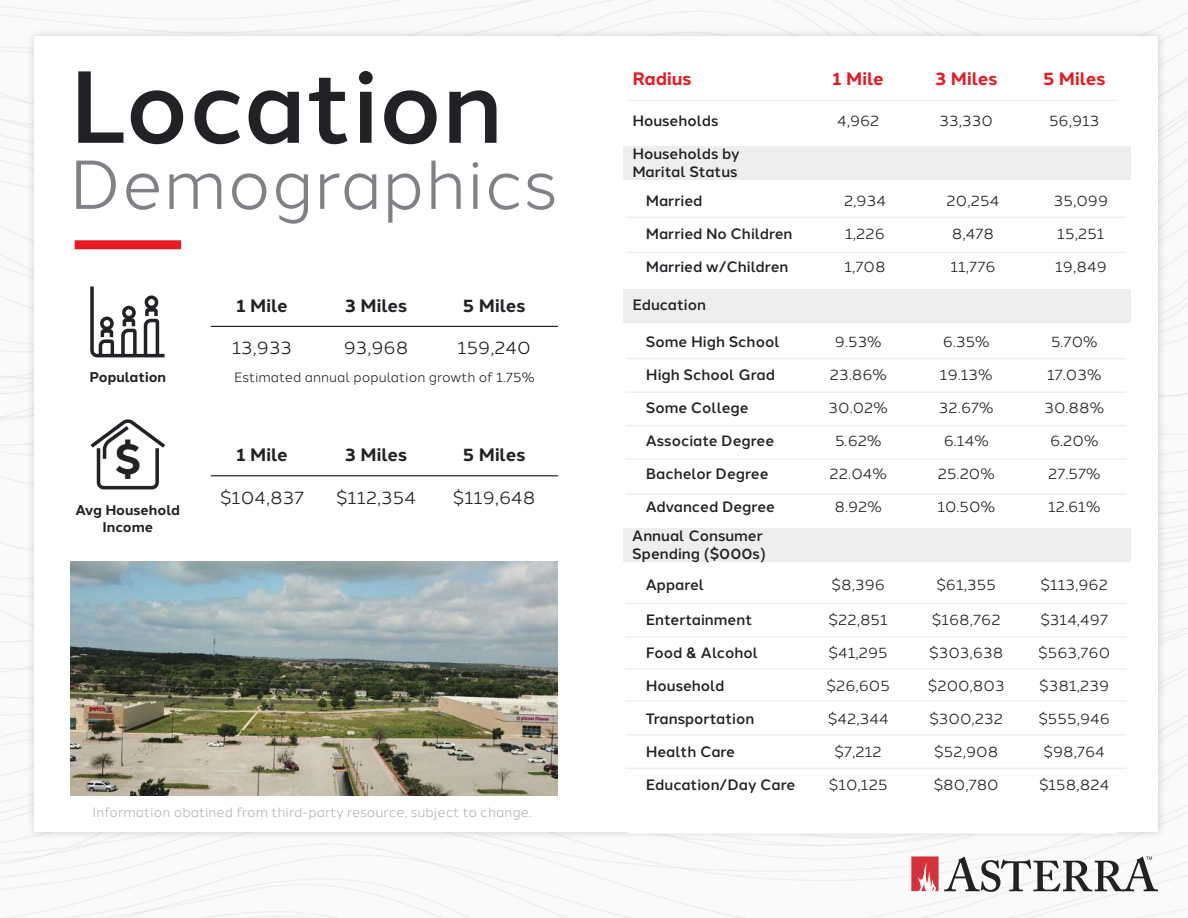
<style>
.page{position:relative;width:1188px;height:918px;background:#fff}
.page>*{position:absolute;margin:0;border:0;box-sizing:border-box;transform-origin:0 0}
.t1{font:500 102px "Halcom";color:#212126}
.t2{font:69px "Halcom";color:#808186}
.t3{font:700 42.15px "Halcom";color:#212126}
.t4{font:18px "Halcom";color:#212126}
.t5{font:700 18px "Halcom";color:#212126}
.t6{font:700 18px "Halcom";color:#e51a23}
.t7{font:15px "Halcom";color:#212126}
.t8{font:500 15px/18px "Halcom";color:#212126}
.t9{font:700 14.1px "Halcom";color:#212126}
.t10{font:13.5px "Halcom";color:#b0b1b5}
.t11{font:13.5px "Halcom";color:#231f20}
</style>
<div class="page">
<div style="left:26px;top:28px;width:1140px;height:812px;background:#f0efef"></div>
<div style="left:34px;top:36px;width:1124px;height:796px;background:#fff"></div>
<svg style="left:911px;top:856px;width:247px;height:36px"></svg>
<svg style="left:90px;top:419px;width:75px;height:71px"></svg>
<div style="left:75px;top:240px;width:106px;height:9px;background:#e51a23"></div>
<hr style="left:211px;top:326px;width:347px;height:1px;background:#212126">
<hr style="left:211px;top:475px;width:347px;height:1px;background:#212126">
<img style="left:70px;top:561px;width:488px;height:235px">
<svg style="left:90px;top:286px;width:75px;height:72px"></svg>
<div style="left:100px;top:317px;width:14px;height:13px;border:4px solid #212126;border-radius:50%"></div>
<div style="left:122px;top:306px;width:14px;height:13px;border:4px solid #212126;border-radius:50%"></div>
<div style="left:145px;top:296px;width:13px;height:13px;border:4px solid #212126;border-radius:50%"></div>
<div style="left:623px;top:290px;width:507px;height:33px;background:#f0edee"></div>
<div style="left:623px;top:146px;width:507px;height:33px;background:#f0edee"></div>
<div style="left:623px;top:528px;width:507px;height:34px;background:#f0edee"></div>
<hr style="left:628px;top:100px;width:489px;height:1px;background:#f0edee">
<hr style="left:625px;top:217px;width:501px;height:1px;background:#f0edee">
<hr style="left:625px;top:252px;width:501px;height:1px;background:#f0edee">
<hr style="left:625px;top:358px;width:501px;height:1px;background:#f0edee">
<hr style="left:625px;top:391px;width:501px;height:2px;background:#f0edee">
<hr style="left:625px;top:425px;width:501px;height:1px;background:#f0edee">
<hr style="left:625px;top:458px;width:501px;height:2px;background:#f0edee">
<hr style="left:625px;top:493px;width:501px;height:2px;background:#f0edee">
<hr style="left:625px;top:603px;width:501px;height:1px;background:#f0edee">
<hr style="left:625px;top:636px;width:501px;height:2px;background:#f0edee">
<hr style="left:625px;top:668px;width:501px;height:2px;background:#f0edee">
<hr style="left:625px;top:700px;width:501px;height:2px;background:#f0edee">
<hr style="left:625px;top:734px;width:501px;height:2px;background:#f0edee">
<hr style="left:625px;top:768px;width:501px;height:1px;background:#f0edee">
<hr style="left:628px;top:832px;width:489px;height:1px;background:#fff">
<p class="t1" style="left:69px;top:25px;width:436px">Location</p>
<p class="t2" style="left:69px;top:130px;width:490px">Demographics</p>
<p class="t9" style="left:89px;top:366px;width:78px">Population</p>
<p class="t3" style="left:115px;top:426px;width:28px">$</p>
<p class="t9" style="left:75px;top:499px;width:106px">Avg Household</p>
<p class="t9" style="left:102px;top:515px;width:52px">Income</p>
<p class="t5" style="left:237px;top:291px;width:53px">1 Mile</p>
<p class="t5" style="left:345px;top:291px;width:64px">3 Miles</p>
<p class="t5" style="left:463px;top:291px;width:64px">5 Miles</p>
<p class="t4" style="left:232px;top:333px;width:62px">13,933</p>
<p class="t4" style="left:344px;top:333px;width:66px">93,968</p>
<p class="t4" style="left:457px;top:333px;width:75px">159,240</p>
<p class="t11" style="left:234px;top:366px;width:302px">Estimated annual population growth of 1.75%</p>
<p class="t5" style="left:236px;top:441px;width:53px">1 Mile</p>
<p class="t5" style="left:345px;top:441px;width:64px">3 Miles</p>
<p class="t5" style="left:463px;top:441px;width:64px">5 Miles</p>
<p class="t4" style="left:220px;top:483px;width:86px">$104,837</p>
<p class="t4" style="left:336px;top:483px;width:81px">$112,354</p>
<p class="t4" style="left:453px;top:483px;width:84px">$119,648</p>
<p class="t10" style="left:93px;top:802px;width:441px">Information obatined from third-party resource, subject to change.</p>
<p class="t6" style="left:632px;top:64px;width:61px">Radius</p>
<p class="t6" style="left:833px;top:64px;width:53px">1 Mile</p>
<p class="t6" style="left:935px;top:64px;width:64px">3 Miles</p>
<p class="t6" style="left:1043px;top:64px;width:64px">5 Miles</p>
<p class="t8" style="left:632px;top:111px;width:88px">Households</p>
<p class="t7" style="left:837px;top:109px;width:44px">4,962</p>
<p class="t7" style="left:940px;top:109px;width:55px">33,330</p>
<p class="t7" style="left:1049px;top:109px;width:52px">56,913</p>
<p class="t8" style="left:632px;top:144px;width:109px">Households by</p>
<p class="t8" style="left:632px;top:162px;width:107px">Marital Status</p>
<p class="t8" style="left:646px;top:190px;width:58px">Married</p>
<p class="t7" style="left:844px;top:189px;width:44px">2,934</p>
<p class="t7" style="left:947px;top:189px;width:54px">20,254</p>
<p class="t7" style="left:1054px;top:189px;width:56px">35,099</p>
<p class="t8" style="left:646px;top:223px;width:148px">Married No Children</p>
<p class="t7" style="left:845px;top:222px;width:41px">1,226</p>
<p class="t7" style="left:952px;top:222px;width:44px">8,478</p>
<p class="t7" style="left:1057px;top:222px;width:49px">15,251</p>
<p class="t8" style="left:646px;top:256px;width:144px">Married w/Children</p>
<p class="t7" style="left:844px;top:255px;width:43px">1,708</p>
<p class="t7" style="left:951px;top:255px;width:47px">11,776</p>
<p class="t7" style="left:1055px;top:255px;width:53px">19,849</p>
<p class="t8" style="left:632px;top:294px;width:75px">Education</p>
<p class="t8" style="left:646px;top:332px;width:136px">Some High School</p>
<p class="t7" style="left:835px;top:330px;width:48px">9.53%</p>
<p class="t7" style="left:943px;top:330px;width:48px">6.35%</p>
<p class="t7" style="left:1051px;top:330px;width:48px">5.70%</p>
<p class="t8" style="left:646px;top:365px;width:131px">High School Grad</p>
<p class="t7" style="left:830px;top:363px;width:59px">23.86%</p>
<p class="t7" style="left:940px;top:363px;width:54px">19.13%</p>
<p class="t7" style="left:1047px;top:363px;width:56px">17.03%</p>
<p class="t8" style="left:646px;top:398px;width:104px">Some College</p>
<p class="t7" style="left:829px;top:396px;width:61px">30.02%</p>
<p class="t7" style="left:939px;top:396px;width:56px">32.67%</p>
<p class="t7" style="left:1044px;top:396px;width:61px">30.88%</p>
<p class="t8" style="left:646px;top:431px;width:130px">Associate Degree</p>
<p class="t7" style="left:835px;top:429px;width:48px">5.62%</p>
<p class="t7" style="left:944px;top:429px;width:46px">6.14%</p>
<p class="t7" style="left:1050px;top:429px;width:50px">6.20%</p>
<p class="t8" style="left:646px;top:464px;width:124px">Bachelor Degree</p>
<p class="t7" style="left:830px;top:462px;width:59px">22.04%</p>
<p class="t7" style="left:938px;top:462px;width:59px">25.20%</p>
<p class="t7" style="left:1048px;top:462px;width:54px">27.57%</p>
<p class="t8" style="left:646px;top:497px;width:131px">Advanced Degree</p>
<p class="t7" style="left:835px;top:495px;width:49px">8.92%</p>
<p class="t7" style="left:937px;top:495px;width:59px">10.50%</p>
<p class="t7" style="left:1048px;top:495px;width:54px">12.61%</p>
<p class="t8" style="left:632px;top:525px;width:135px">Annual Consumer<br>Spending ($000s)</p>
<p class="t8" style="left:646px;top:574px;width:60px">Apparel</p>
<p class="t7" style="left:832px;top:573px;width:55px">$8,396</p>
<p class="t7" style="left:936px;top:573px;width:61px">$61,355</p>
<p class="t7" style="left:1040px;top:573px;width:69px">$113,962</p>
<p class="t8" style="left:646px;top:609px;width:108px">Entertainment</p>
<p class="t7" style="left:829px;top:608px;width:61px">$22,851</p>
<p class="t7" style="left:932px;top:608px;width:70px">$168,762</p>
<p class="t7" style="left:1040px;top:608px;width:69px">$314,497</p>
<p class="t8" style="left:646px;top:642px;width:114px">Food &amp; Alcohol</p>
<p class="t7" style="left:829px;top:641px;width:61px">$41,295</p>
<p class="t7" style="left:929px;top:641px;width:76px">$303,638</p>
<p class="t7" style="left:1038px;top:641px;width:73px">$563,760</p>
<p class="t8" style="left:646px;top:675px;width:80px">Household</p>
<p class="t7" style="left:827px;top:674px;width:65px">$26,605</p>
<p class="t7" style="left:928px;top:674px;width:78px">$200,803</p>
<p class="t7" style="left:1039px;top:674px;width:71px">$381,239</p>
<p class="t8" style="left:646px;top:708px;width:110px">Transportation</p>
<p class="t7" style="left:828px;top:707px;width:62px">$42,344</p>
<p class="t7" style="left:929px;top:707px;width:75px">$300,232</p>
<p class="t7" style="left:1038px;top:707px;width:73px">$555,946</p>
<p class="t8" style="left:646px;top:741px;width:91px">Health Care</p>
<p class="t7" style="left:835px;top:740px;width:49px">$7,212</p>
<p class="t7" style="left:934px;top:740px;width:66px">$52,908</p>
<p class="t7" style="left:1044px;top:740px;width:63px">$98,764</p>
<p class="t8" style="left:646px;top:774px;width:151px">Education/Day Care</p>
<p class="t7" style="left:829px;top:773px;width:60px">$10,125</p>
<p class="t7" style="left:934px;top:773px;width:67px">$80,780</p>
<p class="t7" style="left:1039px;top:773px;width:72px">$158,824</p>
</div>
